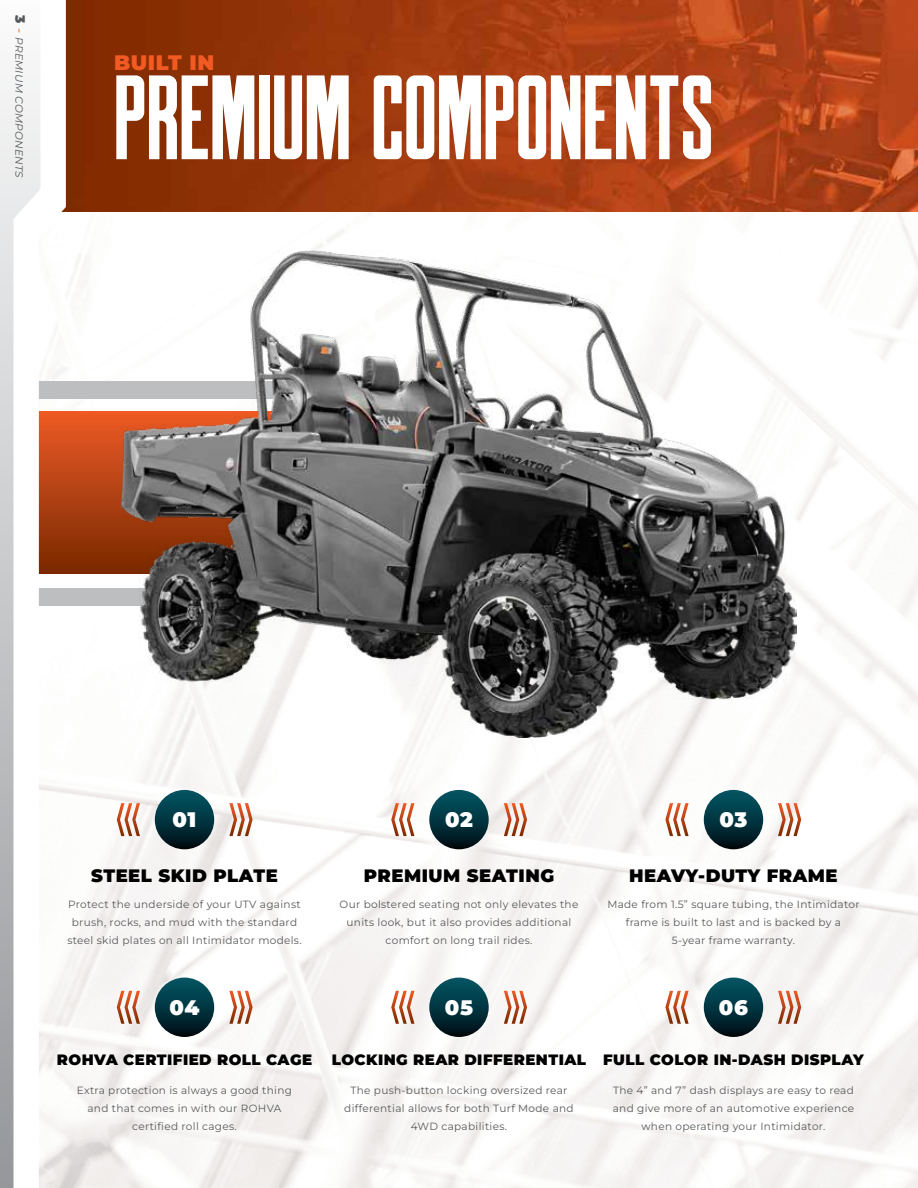
<style>
.page{position:relative;width:918px;height:1188px;background:#fff}
.page>*{position:absolute;margin:0;border:0;box-sizing:border-box;transform-origin:0 0}
.t1{font:120px "Robinson";color:#fff}
.t2{font:900 21px "Montserrat";letter-spacing:.025em;color:#fff}
.t3{font:900 21px "Montserrat";letter-spacing:.03em;color:#f15a22}
.t4{font:900 18px "Montserrat";letter-spacing:.03em;color:#000}
.t5{font:900 15px "Montserrat";letter-spacing:.03em;color:#000}
.t6{font:10.5px/18px "Montserrat";letter-spacing:.03em;color:#58595b;text-align:center}
.t7{font:italic 10.5px "Montserrat";letter-spacing:.03em;color:#58595b}
.s1{font-weight:900;font-style:normal;font-size:13.5px}
.s2{font-size:13.5px;color:#f15a22}
</style>
<div class="page">
<img style="left:66px;top:212px;width:852px;height:976px">
<div style="left:0;top:411px;width:425px;height:162px;background:linear-gradient(to bottom,#ed5a26,#7a2900)"></div>
<div style="left:0;top:381px;width:425px;height:18px;background:#bcbec0"></div>
<div style="left:0;top:588px;width:425px;height:18px;background:#bcbec0"></div>
<img style="left:66px;top:0;width:852px;height:212px">
<svg style="left:40px;top:0;width:26px;height:1188px"></svg>
<svg style="left:0;top:71px;width:40px;height:1117px"></svg>
<div style="left:45px;top:777px;width:830px;height:367px;background:#fff;opacity:.2"></div>
<div style="left:155px;top:790px;width:59px;height:59px;background:linear-gradient(to bottom,#045a68,#000e15);border-radius:30px"></div>
<div style="left:155px;top:978px;width:59px;height:59px;background:linear-gradient(to bottom,#015866,#011017);border-radius:30px"></div>
<svg style="left:429px;top:790px;width:60px;height:59px;background:#043641"></svg>
<svg style="left:429px;top:978px;width:60px;height:59px;background:#043641"></svg>
<div style="left:704px;top:790px;width:59px;height:59px;background:linear-gradient(to bottom,#045a68,#000e15);border-radius:30px"></div>
<div style="left:704px;top:978px;width:59px;height:59px;background:linear-gradient(to bottom,#015866,#011016);border-radius:30px"></div>
<svg style="left:117px;top:991px;width:23px;height:33px"></svg>
<svg style="left:229px;top:991px;width:24px;height:33px"></svg>
<svg style="left:391px;top:991px;width:23px;height:33px"></svg>
<svg style="left:504px;top:991px;width:23px;height:33px"></svg>
<svg style="left:665px;top:991px;width:24px;height:33px"></svg>
<svg style="left:778px;top:991px;width:23px;height:33px"></svg>
<svg style="left:117px;top:803px;width:23px;height:33px"></svg>
<svg style="left:229px;top:803px;width:24px;height:33px"></svg>
<svg style="left:391px;top:803px;width:23px;height:33px"></svg>
<svg style="left:504px;top:803px;width:23px;height:33px"></svg>
<svg style="left:665px;top:803px;width:24px;height:33px"></svg>
<svg style="left:778px;top:803px;width:23px;height:33px"></svg>
<img style="left:122px;top:251px;width:674px;height:486px">
<p class="t7" style="left:26px;top:15px;width:164px;rotate:90deg"><span class="s1">3</span> <span class="s2">-</span> PREMIUM COMPONENTS</p>
<h2 class="t3" style="left:114px;top:48px;width:102px">BUILT IN</h2>
<h1 class="t1" style="left:114px;top:58px;width:601px">PREMIUM COMPONENTS</h1>
<h2 class="t2" style="left:173px;top:806px;width:25px">01</h2>
<h3 class="t4" style="left:91px;top:863px;width:188px">STEEL SKID PLATE</h3>
<p class="t6" style="left:67px;top:895px;width:236px">Protect the underside of your UTV against brush, rocks, and mud with the standard steel skid plates on all Intimidator models.</p>
<h2 class="t2" style="left:445px;top:806px;width:29px">02</h2>
<h3 class="t4" style="left:364px;top:863px;width:192px">PREMIUM SEATING</h3>
<p class="t6" style="left:340px;top:895px;width:240px">Our bolstered seating not only elevates the units look, but it also provides additional comfort on long trail rides.</p>
<h2 class="t2" style="left:720px;top:806px;width:29px">03</h2>
<h3 class="t4" style="left:629px;top:863px;width:210px">HEAVY-DUTY FRAME</h3>
<p class="t6" style="left:607px;top:895px;width:254px">Made from 1.5” square tubing, the Intimidator frame is built to last and is backed by a<br>5-year frame warranty.</p>
<h2 class="t2" style="left:169px;top:993px;width:32px">04</h2>
<h3 class="t5" style="left:57px;top:1050px;width:257px">ROHVA CERTIFIED ROLL CAGE</h3>
<p class="t6" style="left:77px;top:1081px;width:217px">Extra protection is always a good thing and that comes in with our ROHVA certified roll cages.</p>
<h2 class="t2" style="left:445px;top:993px;width:30px">05</h2>
<h3 class="t5" style="left:332px;top:1050px;width:256px">LOCKING REAR DIFFERENTIAL</h3>
<p class="t6" style="left:344px;top:1081px;width:231px">The push-button locking oversized rear differential allows for both Turf Mode and<br>4WD capabilities.</p>
<h2 class="t2" style="left:719px;top:993px;width:31px">06</h2>
<h3 class="t5" style="left:603px;top:1050px;width:262px">FULL COLOR IN-DASH DISPLAY</h3>
<p class="t6" style="left:613px;top:1081px;width:243px">The 4” and 7” dash displays are easy to read and give more of an automotive experience when operating your Intimidator.</p>
</div>
